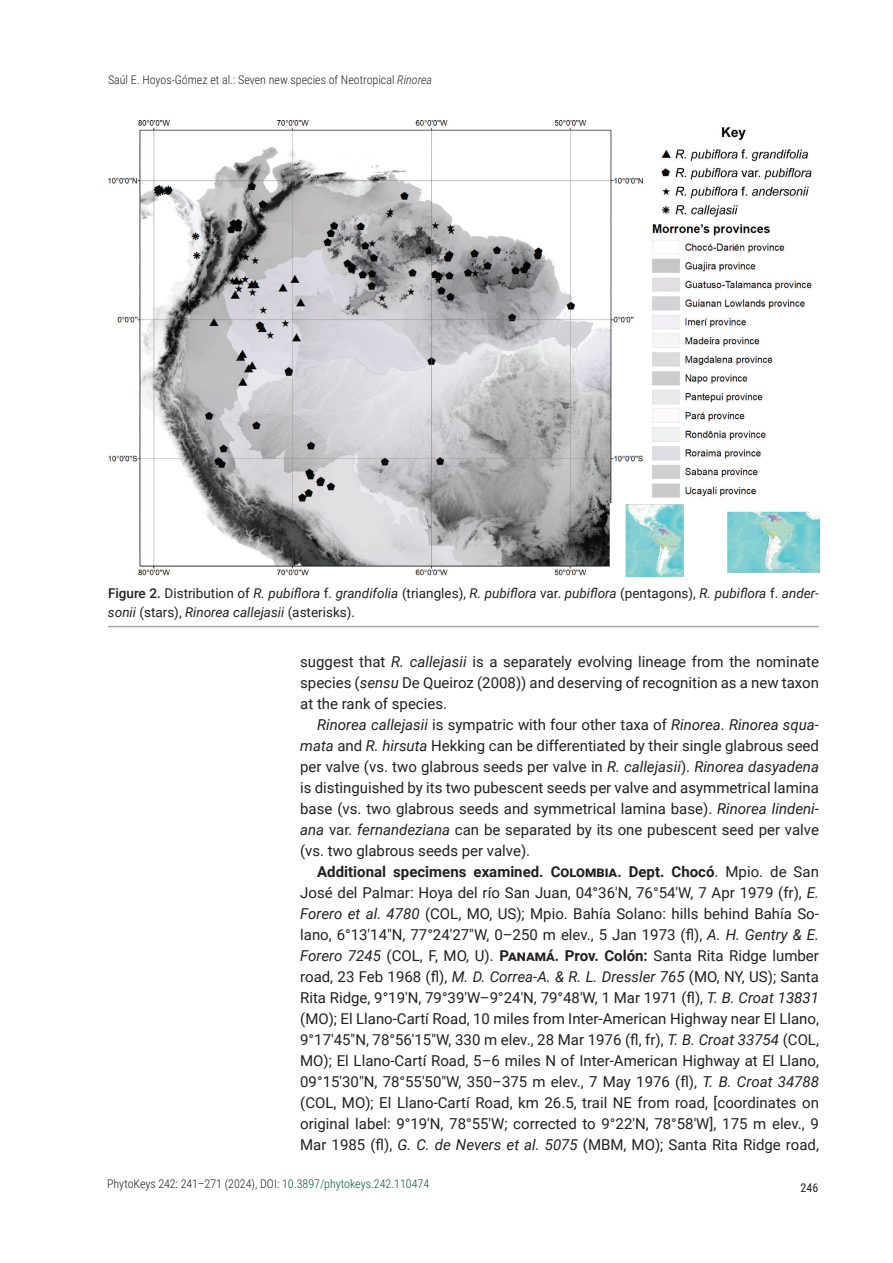
<style>
.page{position:relative;width:893px;height:1263px;background:#fff}
.page>*{position:absolute;margin:0;border:0;box-sizing:border-box;transform-origin:0 0}
.t1{font:15px/21px "Roboto";color:#231f20;text-align:justify}
.t2{font:italic 13.5px/19.8px "Roboto";color:#231f20}
.t3{font:300 12px "Roboto Condensed";color:#231f20}
.t4{font:12px "Roboto Condensed";color:#231f20}
.s1{font-style:italic}
.s2{font-weight:500;font-style:normal}
.s3{font-style:normal}
.s4{font-weight:700}
.s5{color:#005b31}
</style>
<div class="page">
<hr style="left:108px;top:626px;width:711px;height:1px;background:#a8a9ad">
<img style="left:108px;top:121px;width:711px;height:456px">
<p class="t3" style="left:108px;top:71px;width:326px">Saúl E. Hoyos-Gómez et al.: Seven new species of Neotropical <span class="s1">Rinorea</span></p>
<p class="t2" style="left:108px;top:582px;width:712px"><span class="s2">Figure 2.</span> <span class="s3">Distribution of</span> R. pubiflora <span class="s3">f.</span> grandifolia <span class="s3">(triangles),</span> R. pubiflora <span class="s3">var.</span> pubiflora <span class="s3">(pentagons),</span> R. pubiflora <span class="s3">f.</span> ander&shy;sonii <span class="s3">(stars),</span> Rinorea callejasii <span class="s3">(asterisks).</span></p>
<p class="t1" style="left:300px;top:650px;width:520px">suggest that <span class="s1">R. callejasii</span> is a separately evolving lineage from the nominate species (<span class="s1">sensu</span> De Queiroz (2008)) and deserving of recognition as a new taxon at the rank of species.</p>
<p class="t1" style="left:300px;top:713px;width:520px;text-indent:17px"><span class="s1">Rinorea callejasii</span> is sympatric with four other taxa of <span class="s1">Rinorea</span>. <span class="s1">Rinorea squa&shy;mata</span> and <span class="s1">R. hirsuta</span> Hekking can be differentiated by their single glabrous seed per valve (vs. two glabrous seeds per valve in <span class="s1">R. callejasii</span>). <span class="s1">Rinorea dasyadena </span>is distinguished by its two pubescent seeds per valve and asymmetrical lamina base (vs. two glabrous seeds and symmetrical lamina base). <span class="s1">Rinorea lindeni&shy;ana</span> var. <span class="s1">fernandeziana</span> can be separated by its one pubescent seed per valve (vs. two glabrous seeds per valve).</p>
<p class="t1" style="left:300px;top:860px;width:520px;text-indent:17px"><span class="s4">Additional specimens examined. Colombia. Dept. Chocó</span>. Mpio. de San José del Palmar: Hoya del río San Juan, 04°36'N, 76°54'W, 7 Apr 1979 (fr), <span class="s1">E.<br>Forero et al. 4780</span> (COL, MO, US); Mpio. Bahía Solano: hills behind Bahía So&shy;lano, 6°13'14"N, 77°24'27"W, 0–250 m elev., 5 Jan 1973 (fl), <span class="s1">A. H. Gentry &amp; E.<br>Forero 7245</span> (COL, F, MO, U). <span class="s4">Panamá. Prov. Colón:</span> Santa Rita Ridge lumber road, 23 Feb 1968 (fl), <span class="s1">M. D. Correa-A. &amp; R. L. Dressler 765</span> (MO, NY, US); Santa Rita Ridge, 9°19'N, 79°39'W–9°24'N, 79°48'W, 1 Mar 1971 (fl), <span class="s1">T. B. Croat 13831 </span>(MO); El Llano-Cartí Road, 10 miles from Inter-American Highway near El Llano, 9°17'45"N, 78°56'15"W, 330 m elev., 28 Mar 1976 (fl, fr), <span class="s1">T. B. Croat 33754</span> (COL, MO); El Llano-Cartí Road, 5–6 miles N of Inter-American Highway at El Llano, 09°15'30"N, 78°55'50"W, 350–375 m elev., 7 May 1976 (fl), <span class="s1">T. B. Croat 34788 </span>(COL, MO); El Llano-Cartí Road, km 26.5, trail NE from road, [coordinates on original label: 9°19'N, 78°55'W; corrected to 9°22'N, 78°58'W], 175 m elev., 9<br>Mar 1985 (fl), <span class="s1">G. C. de Nevers et al. 5075</span> (MBM, MO); Santa Rita Ridge road,</p>
<p class="t3" style="left:107px;top:1175px;width:324px">PhytoKeys 242: 241–271 (2024), DOI: <span class="s5">10.3897/phytokeys.242.110474</span></p>
<p class="t4" style="left:801px;top:1179px;width:19px">246</p>
</div>
